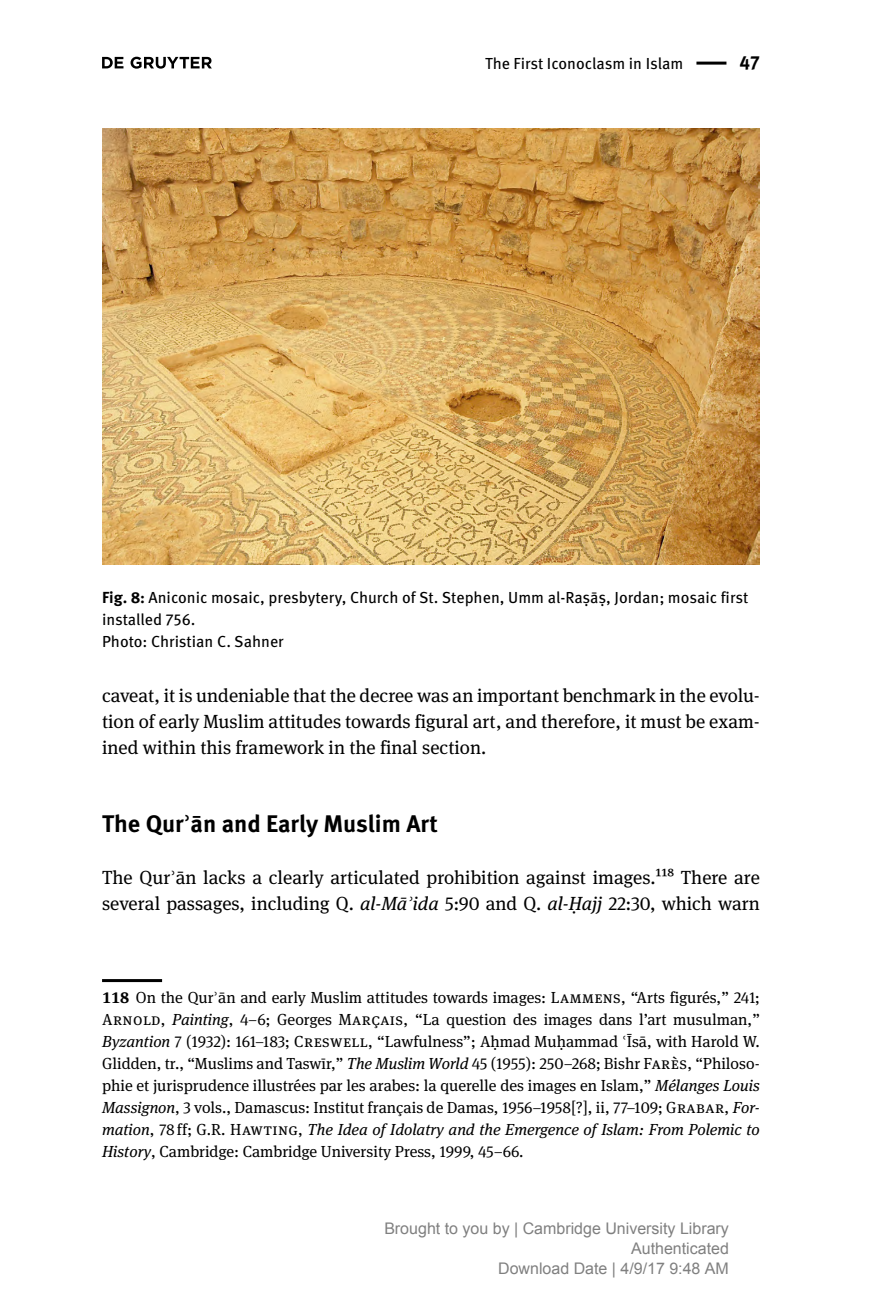
<style>
.page{position:relative;width:879px;height:1304px;background:#fff}
.page>*{position:absolute;margin:0;border:0;box-sizing:border-box;transform-origin:0 0}
.head2{font:700 24px "DG Meta Science";color:#000}
.paragraph{font:19px/26px "DG Meta Serif Science";color:#000;text-align:justify}
.t1{font:700 19px "DG Meta Science";color:#000}
.footnote_text{font:16px/22px "DG Meta Serif Science";color:#000;text-align:justify}
.caption_figure{font:16px/22px "DG Meta Science";color:#000}
.t2{font:16px/20px "Arial";color:#808080;text-align:right}
.s1{font-weight:700}
.s2{font-style:italic}
</style>
<div class="page">
<svg style="left:102px;top:57px;width:110px;height:12px"></svg>
<hr style="left:696px;top:62px;width:30px;height:3px;background:#000">
<hr style="left:102px;top:979px;width:60px;height:3px;background:#000">
<img style="left:102px;top:128px;width:658px;height:436px">
<p class="caption_figure" style="left:485px;top:52px;width:200px">The First Iconoclasm in Islam</p>
<p class="t1" style="left:739px;top:47px;width:22px">47</p>
<p class="caption_figure" style="left:102px;top:586px;width:648px"><span class="s1">Fig. 8:</span> Aniconic mosaic, presbytery, Church of St. Stephen, Umm al-Raṣāṣ, Jordan; mosaic first installed 756.<br>Photo: Christian C. Sahner</p>
<p class="paragraph" style="left:102px;top:682px;width:659px">caveat, it is undeniable that the decree was an important benchmark in the evolu&shy;tion of early Muslim attitudes towards figural art, and therefore, it must be exam&shy;ined within this framework in the final section.</p>
<p class="head2" style="left:102px;top:804px;width:337px">The Qurʾān and Early Muslim Art</p>
<p class="paragraph" style="left:102px;top:864px;width:659px">The Qurʾān lacks a clearly articulated prohibition against images.118 There are several passages, including Q. <span class="s2">al-Māʾida</span> 5:90 and Q. <span class="s2">al-Ḥajj</span> 22:30, which warn</p>
<p class="footnote_text" style="left:102px;top:986px;width:659px"><span class="s1">118</span> On the Qurʾān and early Muslim attitudes towards images: Lammens, “Arts figurés,” 241; Arnold, <span class="s2">Painting</span>, 4‒6; Georges Marçais, “La question des images dans l’art musulman,” <span class="s2">Byzantion</span> 7 (1932): 161‒183; Creswell, “Lawfulness”; Aḥmad Muḥammad ʿĪsā, with Harold W.<br>Glidden, tr., “Muslims and Taswīr,” <span class="s2">The Muslim World</span> 45 (1955): 250‒268; Bishr Farès, “Philoso&shy;phie et jurisprudence illustrées par les arabes: la querelle des images en Islam,” <span class="s2">Mélanges Louis Massignon</span>, 3 vols., Damascus: Institut français de Damas, 1956‒1958[?], ii, 77‒109; Grabar, <span class="s2">For&shy;mation</span>, 78 ff; G.R. Hawting, <span class="s2">The Idea of Idolatry and the Emergence of Islam: From Polemic to History</span>, Cambridge: Cambridge University Press, 1999, 45‒66.</p>
<p class="t2" style="left:384px;top:1220px;width:346px">Brought to you by | Cambridge University Library<br>Authenticated<br>Download Date | 4/9/17 9:48 AM</p>
</div>
